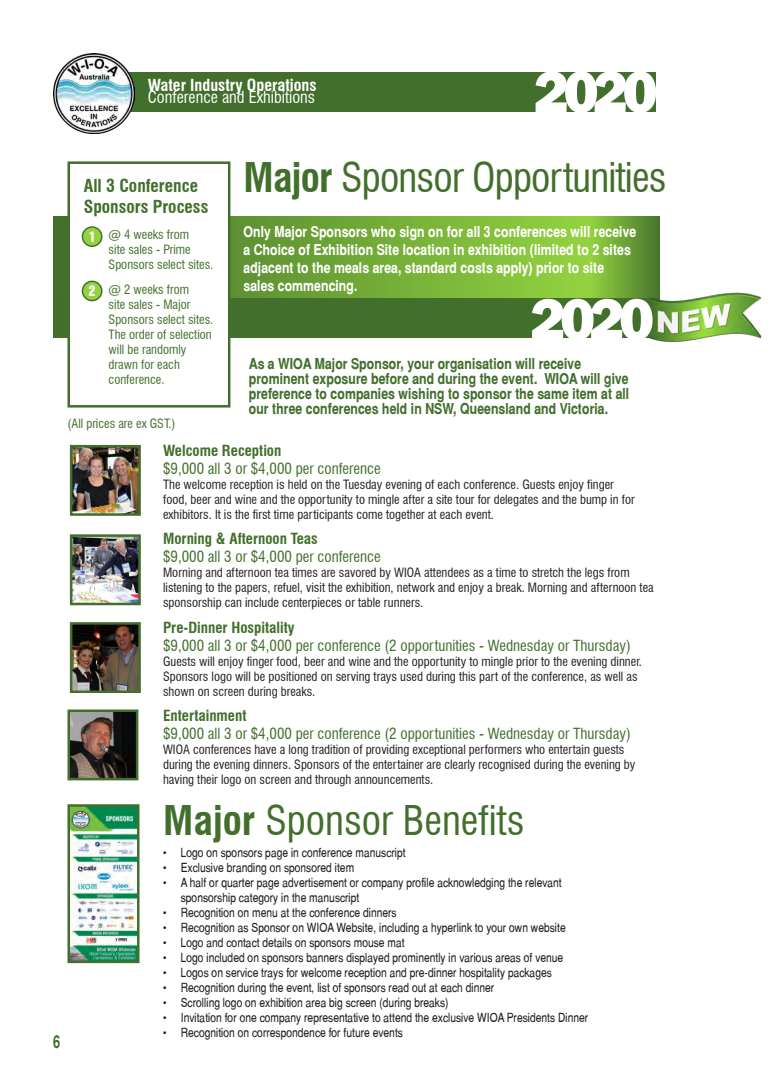
<style>
.page{position:relative;width:780px;height:1088px;background:#fff}
.page>*{position:absolute;margin:0;border:0;box-sizing:border-box;transform-origin:0 0}
.t1{font:800 60.75px "Franklin Gothic";letter-spacing:-.1em;color:#fff}
.Body{font:condensed 40px "Swiss 721 BT";letter-spacing:-.02em;color:#426f2c}
.Body-2{font:condensed 40px "Swiss 721 BT";color:#426f2c}
.Sponsors_para{font:700 condensed 17.5px "Swiss 721 BT";color:#426f2c}
.t2{font:700 17.5px "Switzerland Narrow";color:#426f2c;scale:.9 1}
.t3{font:condensed 16.25px "Swiss 721 BT";color:#fff}
.t4{font:700 condensed 16.25px "Swiss 721 BT";color:#fff}
.Body-3{font:700 15px/15px "Switzerland Narrow";color:#426f2c}
.Body-4{font:condensed 15px/18px "Swiss 721 BT";color:#426f2c}
.Body-5{font:700 15px/18px "Switzerland Narrow";color:#fff}
.Sponsors_para-2{font:condensed 15px "Swiss 721 BT";color:#426f2c}
.Body-6{font:700 condensed 15px "Swiss 721 BT";color:#426f2c}
.t5{font:13.25px "Swiss 921 BT Regular A";color:#fff}
.Sponsors_para-3{font:condensed 12.5px/15px "Swiss 721 BT";color:#231f20}
.t6{font:12.5px/15px "Switzerland Narrow Plain";color:#231f20}
.Sponsors_para-4{font:condensed 12.5px/15px "Swiss 721 BT";color:#426f2c}
.Body-7{font:condensed 12.5px "Swiss 721 BT";color:#426f2c}
.s1{font-weight:700}
</style>
<div class="page">
<div style="left:120px;top:72px;width:535px;height:39px;background:#426f2c"></div>
<img style="left:53px;top:53px;width:81px;height:80px">
<svg style="left:70px;top:712px;width:65px;height:65px;background:#4f413c"></svg>
<div style="left:67px;top:709px;width:71px;height:71px;border:2px solid #426f2c"></div>
<img style="left:73px;top:625px;width:65px;height:65px">
<div style="left:70px;top:622px;width:71px;height:71px;border:2px solid #426f2c"></div>
<img style="left:73px;top:537px;width:65px;height:65px">
<div style="left:70px;top:534px;width:71px;height:71px;border:2px solid #426f2c"></div>
<img style="left:73px;top:448px;width:65px;height:65px">
<div style="left:70px;top:445px;width:71px;height:71px;border:2px solid #426f2c"></div>
<svg style="left:54px;top:217px;width:605px;height:81px;background:#74ad37"></svg>
<div style="left:53px;top:298px;width:606px;height:40px;background:#426f2c"></div>
<div style="left:67px;top:161px;width:163px;height:246px;background:#fff;border:2px solid #426f2c"></div>
<div style="left:82px;top:227px;width:20px;height:19px;background:#93d33f;border-radius:50%"></div>
<div style="left:82px;top:226px;width:20px;height:21px;border:1px solid #426f2c;border-radius:50%"></div>
<div style="left:82px;top:281px;width:20px;height:20px;background:#93d33f;border-radius:50%"></div>
<div style="left:82px;top:281px;width:20px;height:20px;border:1px solid #426f2c;border-radius:50%"></div>
<img style="left:645px;top:291px;width:117px;height:52px">
<img style="left:70px;top:807px;width:66px;height:153px">
<div style="left:67px;top:804px;width:72px;height:159px;border:2px solid #426f2c"></div>
<h3 class="t4" style="left:148px;top:75px;width:170px">Water Industry Operations</h3>
<h3 class="t3" style="left:148px;top:88px;width:169px">Conference and Exhibitions</h3>
<h1 class="t1" style="left:533px;top:53px;width:126px">2020</h1>
<h3 class="t2" style="left:53px;top:1031px;width:9px">6</h3>
<p class="Sponsors_para" style="left:84px;top:175px;width:116px">All 3 Conference</p>
<p class="Sponsors_para" style="left:84px;top:196px;width:126px">Sponsors Process</p>
<p class="Sponsors_para-4" style="left:109px;top:227px;width:106px">@ 4 weeks from<br>site sales - Prime<br>Sponsors select sites.</p>
<p class="Sponsors_para-4" style="left:109px;top:282px;width:106px">@ 2 weeks from<br>site sales - Major<br>Sponsors select sites.<br>The order of selection will be randomly drawn for each conference.</p>
<p class="t5" style="left:89px;top:228px;width:8px">1</p>
<p class="t5" style="left:89px;top:282px;width:8px">2</p>
<p class="Body-7" style="left:67px;top:416px;width:110px">(All prices are ex GST.)</p>
<p class="Body" style="left:243px;top:153px;width:424px"><span class="s1">Major</span> Sponsor Opportunities</p>
<p class="Body-5" style="left:243px;top:222px;width:394px">Only Major Sponsors who sign on for all 3 conferences will receive a Choice of Exhibition Site location in exhibition (limited to 2 sites adjacent to the meals area, standard costs apply) prior to site sales commencing.</p>
<p class="t1" style="left:530px;top:280px;width:126px">2020</p>
<p class="Body-3" style="left:249px;top:356px;width:382px">As a WIOA Major Sponsor, your organisation will receive prominent exposure before and during the event. WIOA will give preference to companies wishing to sponsor the same item at all our three conferences held in NSW, Queensland and Victoria.</p>
<p class="Body-4" style="left:163px;top:442px;width:219px"><span class="s1">Welcome Reception<br></span>$9,000 all 3 or $4,000 per conference</p>
<p class="Sponsors_para-3" style="left:163px;top:477px;width:473px">The welcome reception is held on the Tuesday evening of each conference. Guests enjoy finger food, beer and wine and the opportunity to mingle after a site tour for delegates and the bump in for exhibitors. It is the first time participants come together at each event.</p>
<p class="Body-4" style="left:163px;top:530px;width:219px"><span class="s1">Morning &amp; Afternoon Teas<br></span>$9,000 all 3 or $4,000 per conference</p>
<p class="Sponsors_para-3" style="left:163px;top:565px;width:492px">Morning and afternoon tea times are savored by WIOA attendees as a time to stretch the legs from listening to the papers, refuel, visit the exhibition, network and enjoy a break. Morning and afternoon tea sponsorship can include centerpieces or table runners.</p>
<p class="Body-4" style="left:163px;top:618px;width:469px"><span class="s1">Pre-Dinner Hospitality<br></span>$9,000 all 3 or $4,000 per conference (2 opportunities - Wednesday or Thursday)</p>
<p class="Sponsors_para-3" style="left:163px;top:653px;width:480px">Guests will enjoy finger food, beer and wine and the opportunity to mingle prior to the evening dinner.<br>Sponsors logo will be positioned on serving trays used during this part of the conference, as well as shown on screen during breaks.</p>
<p class="Body-6" style="left:163px;top:706px;width:85px">Entertainment</p>
<p class="Sponsors_para-2" style="left:163px;top:724px;width:469px">$9,000 all 3 or $4,000 per conference (2 opportunities - Wednesday or Thursday)</p>
<p class="Sponsors_para-3" style="left:163px;top:741px;width:474px">WIOA conferences have a long tradition of providing exceptional performers who entertain guests during the evening dinners. Sponsors of the entertainer are clearly recognised during the evening by having their logo on screen and through announcements.</p>
<p class="Body-2" style="left:163px;top:796px;width:363px"><span class="s1">Major</span> Sponsor Benefits</p>
<p class="t6" style="left:163px;top:845px;width:244px">• Logo on sponsors page in conference manuscript</p>
<p class="t6" style="left:163px;top:860px;width:193px">• Exclusive branding on sponsored item</p>
<p class="t6" style="left:181px;top:875px;width:382px;text-indent:-18px">• A half or quarter page advertisement or company profile acknowledging the relevant sponsorship category in the manuscript</p>
<p class="t6" style="left:163px;top:905px;width:235px">• Recognition on menu at the conference dinners</p>
<p class="t6" style="left:163px;top:920px;width:404px">• Recognition as Sponsor on WIOA Website, including a hyperlink to your own website</p>
<p class="t6" style="left:163px;top:935px;width:243px">• Logo and contact details on sponsors mouse mat</p>
<p class="t6" style="left:163px;top:950px;width:402px">• Logo included on sponsors banners displayed prominently in various areas of venue</p>
<p class="t6" style="left:163px;top:965px;width:390px">• Logos on service trays for welcome reception and pre-dinner hospitality packages</p>
<p class="t6" style="left:163px;top:980px;width:333px">• Recognition during the event, list of sponsors read out at each dinner</p>
<p class="t6" style="left:163px;top:995px;width:287px">• Scrolling logo on exhibition area big screen (during breaks)</p>
<p class="t6" style="left:163px;top:1010px;width:427px">• Invitation for one company representative to attend the exclusive WIOA Presidents Dinner</p>
<p class="t6" style="left:163px;top:1025px;width:241px">• Recognition on correspondence for future events</p>
</div>
